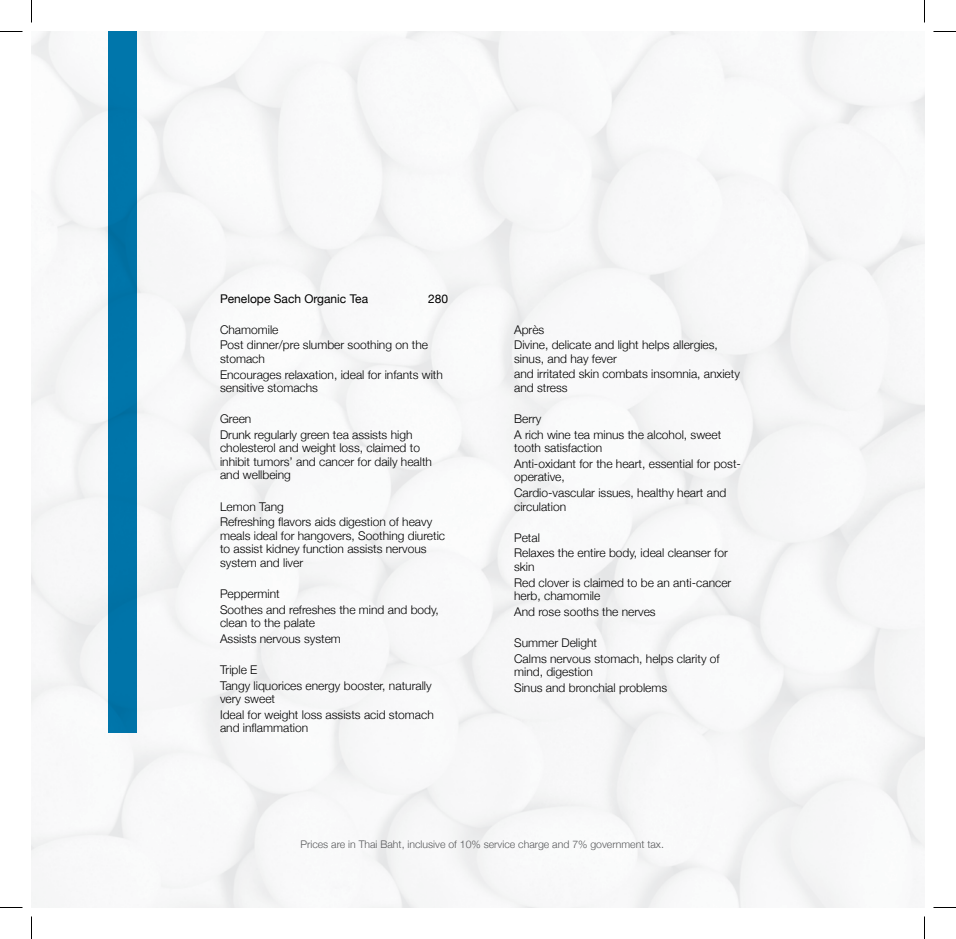
<style>
.page{position:relative;width:956px;height:939px;background:#fff}
.page>*{position:absolute;margin:0;border:0;box-sizing:border-box;transform-origin:0 0}
.t1{font:300 12px/15.6px "Helvetica Neue";color:#000}
.t2{font:12px "Helvetica Neue";color:#000}
.t3{font:300 10.5px "Helvetica Neue";color:#58595b}
</style>
<div class="page">
<img style="left:32px;top:32px;width:893px;height:875px">
<div style="left:108px;top:32px;width:28px;height:700px;background:#0078ae"></div>
<svg style="left:0;top:31px;width:22px;height:1px"></svg>
<svg style="left:933px;top:31px;width:23px;height:1px"></svg>
<svg style="left:0;top:907px;width:22px;height:1px"></svg>
<svg style="left:933px;top:907px;width:23px;height:1px"></svg>
<svg style="left:31px;top:0;width:1px;height:22px"></svg>
<svg style="left:31px;top:916px;width:1px;height:23px"></svg>
<svg style="left:924px;top:0;width:1px;height:22px"></svg>
<svg style="left:924px;top:916px;width:1px;height:23px"></svg>
<p class="t2" style="left:220px;top:291px;width:150px">Penelope Sach Organic Tea</p>
<p class="t2" style="left:428px;top:291px;width:22px">280</p>
<p class="t1" style="left:220px;top:321px;width:210px">Chamomile<br>Post dinner/pre slumber soothing on the</p>
<p class="t1" style="left:220px;top:351px;width:224px">stomach<br>Encourages relaxation, ideal for infants with</p>
<p class="t1" style="left:220px;top:380px;width:99px">sensitive stomachs</p>
<p class="t1" style="left:220px;top:411px;width:194px">Green<br>Drunk regularly green tea assists high</p>
<p class="t1" style="left:220px;top:441px;width:214px;line-height:13.5px">cholesterol and weight loss, claimed to inhibit tumors’ and cancer for daily health and wellbeing</p>
<p class="t1" style="left:220px;top:498px;width:214px">Lemon Tang<br>Refreshing flavors aids digestion of heavy</p>
<p class="t1" style="left:220px;top:528px;width:227px;line-height:13.5px">meals ideal for hangovers, Soothing diuretic to assist kidney function assists nervous system and liver</p>
<p class="t1" style="left:220px;top:586px;width:220px">Peppermint<br>Soothes and refreshes the mind and body,</p>
<p class="t1" style="left:220px;top:615px;width:122px">clean to the palate<br>Assists nervous system</p>
<p class="t1" style="left:220px;top:662px;width:213px">Triple E<br>Tangy liquorices energy booster, naturally</p>
<p class="t1" style="left:220px;top:691px;width:215px">very sweet<br>Ideal for weight loss assists acid stomach</p>
<p class="t1" style="left:220px;top:720px;width:90px">and inflammation</p>
<p class="t1" style="left:514px;top:321px;width:205px">Après<br>Divine, delicate and light helps allergies,</p>
<p class="t1" style="left:514px;top:350px;width:227px">sinus, and hay fever<br>and irritated skin combats insomnia, anxiety</p>
<p class="t1" style="left:514px;top:380px;width:55px">and stress</p>
<p class="t1" style="left:514px;top:411px;width:209px">Berry<br>A rich wine tea minus the alcohol, sweet</p>
<p class="t1" style="left:514px;top:440px;width:228px">tooth satisfaction<br>Anti-oxidant for the heart, essential for post-</p>
<p class="t1" style="left:514px;top:469px;width:214px">operative,<br>Cardio-vascular issues, healthy heart and</p>
<p class="t1" style="left:514px;top:498px;width:54px">circulation</p>
<p class="t1" style="left:514px;top:529px;width:215px">Petal<br>Relaxes the entire body, ideal cleanser for</p>
<p class="t1" style="left:514px;top:559px;width:219px">skin<br>Red clover is claimed to be an anti-cancer</p>
<p class="t1" style="left:514px;top:588px;width:143px">herb, chamomile<br>And rose sooths the nerves</p>
<p class="t1" style="left:514px;top:635px;width:207px">Summer Delight<br>Calms nervous stomach, helps clarity of</p>
<p class="t1" style="left:514px;top:664px;width:155px">mind, digestion<br>Sinus and bronchial problems</p>
<p class="t3" style="left:301px;top:837px;width:365px">Prices are in Thai Baht, inclusive of 10% service charge and 7% government tax.</p>
</div>
